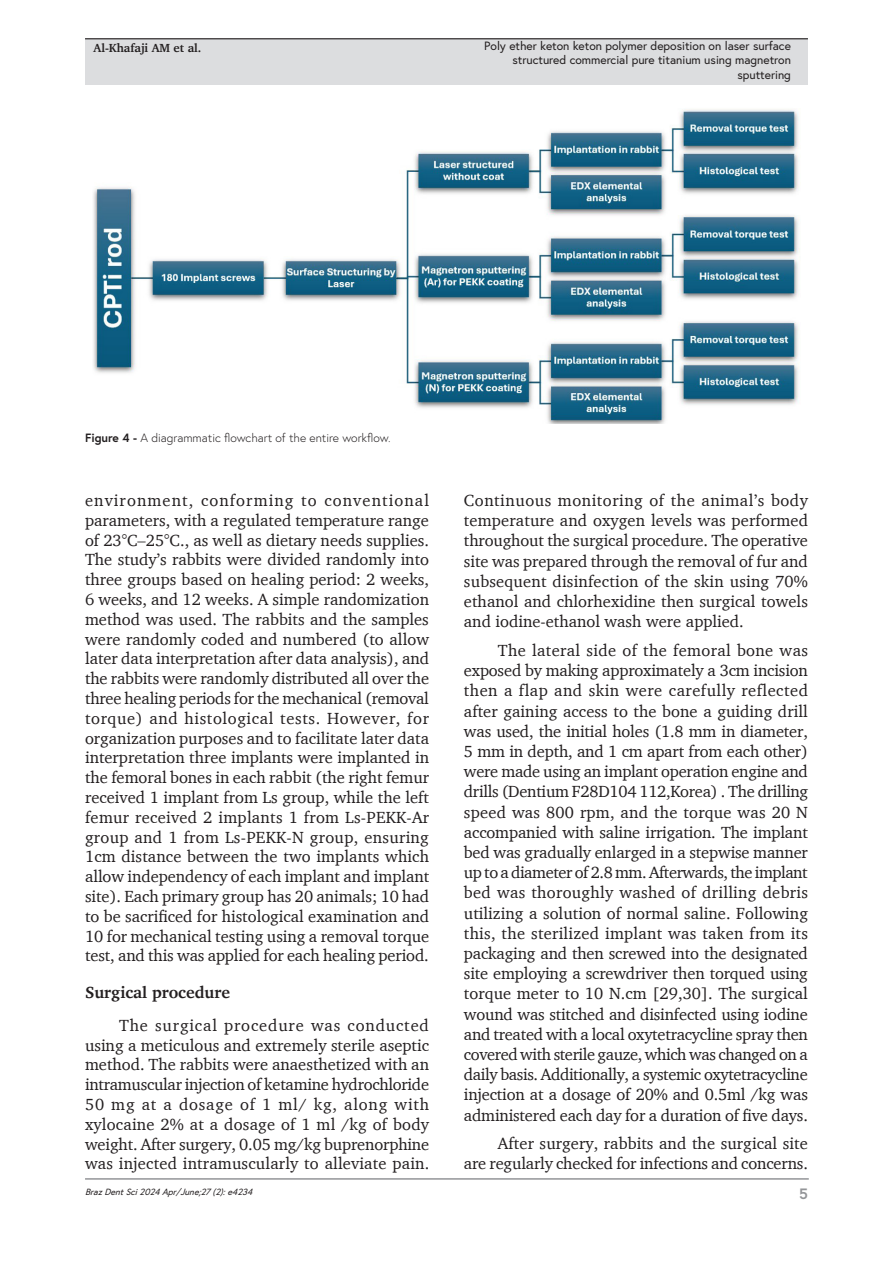
<style>
.page{position:relative;width:893px;height:1263px;background:#fff}
.page>*{position:absolute;margin:0;border:0;box-sizing:border-box;transform-origin:0 0}
.Paragraph{font:16.5px/19.8px "Charter";letter-spacing:-.005em;color:#231f20;text-align:justify}
.Heading2{font:700 16.5px "Charter";color:#231f20}
.t1{font:700 15px "Europa";color:#939598}
.t2{font:12px/14.4px "Europa";letter-spacing:-.015em;color:#231f20;text-align:right}
.t3{font:12px "Europa";letter-spacing:-.195em;color:#231f20}
.FigureCaption{font:300 12px "Europa";color:#231f20}
.t4{font:700 12px "Charter";color:#231f20}
.t5{font:italic 9px "Europa";color:#231f20}
.s1{font-weight:700}
</style>
<div class="page">
<hr style="left:85px;top:1178px;width:724px;height:2px;background:#939598">
<div style="left:85px;top:39px;width:723px;height:46px;background:#dcdddf"></div>
<hr style="left:85px;top:38px;width:723px;height:1px;background:#231f20">
<img style="left:93px;top:109px;width:707px;height:315px">
<p class="t4" style="left:94px;top:41px;width:109px">Al-Khafaji AM et al.</p>
<p class="t2" style="left:484px;top:38px;width:308px">Poly ether keton keton polymer deposition on laser surface structured commercial pure titanium using magnetron sputtering</p>
<p class="t3" style="left:463px;top:53px;width:329px">Polyetherketonketonpolymerdepositionnlasersurfacestructured commercialpuretitanium usi g magnetronsputtering</p>
<p class="FigureCaption" style="left:85px;top:430px;width:307px"><span class="s1">Figure 4 -</span> A diagrammatic flowchart of the entire workflow.</p>
<p class="Paragraph" style="left:85px;top:490px;width:346px">environment, conforming to conventional parameters, with a regulated temperature range of 23°C–25°C., as well as dietary needs supplies.<br>The study’s rabbits were divided randomly into three groups based on healing period: 2 weeks, 6 weeks, and 12 weeks. A simple randomization method was used. The rabbits and the samples were randomly coded and numbered (to allow later data interpretation after data analysis), and the rabbits were randomly distributed all over the three healing periods for the mechanical (removal torque) and histological tests. However, for organization purposes and to facilitate later data interpretation three implants were implanted in the femoral bones in each rabbit (the right femur received 1 implant from Ls group, while the left femur received 2 implants 1 from Ls-PEKK-Ar group and 1 from Ls-PEKK-N group, ensuring 1cm distance between the two implants which allow independency of each implant and implant site). Each primary group has 20 animals; 10 had to be sacrificed for histological examination and 10 for mechanical testing using a removal torque test, and this was applied for each healing period.</p>
<p class="Heading2" style="left:85px;top:982px;width:147px">Surgical procedure</p>
<p class="Paragraph" style="left:85px;top:1015px;width:346px;text-indent:34px">The surgical procedure was conducted using a meticulous and extremely sterile aseptic method. The rabbits were anaesthetized with an intramuscular injection of ketamine hydrochloride 50 mg at a dosage of 1 ml/ kg, along with xylocaine 2% at a dosage of 1 ml /kg of body weight. After surgery, 0.05 mg/kg buprenorphine was injected intramuscularly to alleviate pain.</p>
<p class="t5" style="left:85px;top:1185px;width:172px">BrazDentSci2024Apr/June;27(2):e4234</p>
<p class="Paragraph" style="left:464px;top:490px;width:346px;line-height:20.2px">Continuous monitoring of the animal’s body temperature and oxygen levels was performed throughout the surgical procedure. The operative site was prepared through the removal of fur and subsequent disinfection of the skin using 70% ethanol and chlorhexidine then surgical towels and iodine-ethanol wash were applied.</p>
<p class="Paragraph" style="left:464px;top:640px;width:346px;line-height:20.2px;text-indent:34px">The lateral side of the femoral bone was exposed by making approximately a 3cm incision then a flap and skin were carefully reflected after gaining access to the bone a guiding drill was used, the initial holes (1.8 mm in diameter, 5 mm in depth, and 1 cm apart from each other) were made using an implant operation engine and drills (Dentium F28D104 112,Korea) . The drilling speed was 800 rpm, and the torque was 20 N accompanied with saline irrigation. The implant bed was gradually enlarged in a stepwise manner up to a diameter of 2.8 mm. Afterwards, the implant bed was thoroughly washed of drilling debris utilizing a solution of normal saline. Following this, the sterilized implant was taken from its packaging and then screwed into the designated site employing a screwdriver then torqued using torque meter to 10 N.cm [29,30]. The surgical wound was stitched and disinfected using iodine and treated with a local oxytetracycline spray then covered with sterile gauze, which was changed on a daily basis. Additionally, a systemic oxytetracycline injection at a dosage of 20% and 0.5ml /kg was administered each day for a duration of five days.</p>
<p class="Paragraph" style="left:464px;top:1133px;width:346px;line-height:20.2px;text-align:right">After surgery, rabbits and the surgical site<br>are regularly checked for infections and concerns.</p>
<p class="t1" style="left:799px;top:1184px;width:10px">5</p>
</div>
